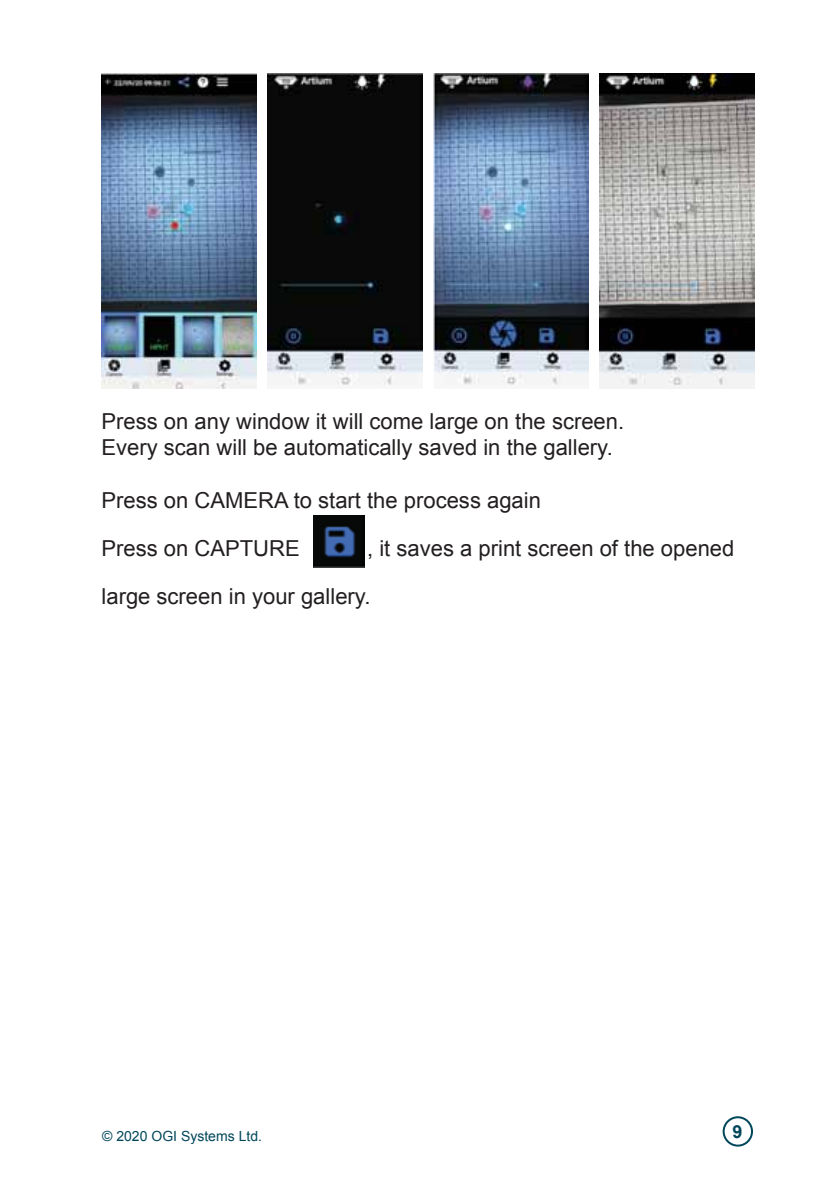
<style>
.page{position:relative;width:840px;height:1191px;background:#fff}
.page>*{position:absolute;margin:0;border:0;box-sizing:border-box;transform-origin:0 0}
.t1{font:22px/48px "Arial";color:#231f20}
.t2{font:700 18px "Arial";color:#00475b}
.t3{font:14px "Arial";color:#00475b}
</style>
<div class="page">
<div style="left:722px;top:1116px;width:30px;height:30px;border:2px solid #00475b;border-radius:14px"></div>
<img style="left:433px;top:74px;width:155px;height:311px">
<img style="left:599px;top:74px;width:154px;height:314px">
<img style="left:267px;top:74px;width:155px;height:311px">
<img style="left:102px;top:74px;width:154px;height:314px">
<img style="left:313px;top:515px;width:51px;height:52px">
<p class="t1" style="left:101px;top:408px;width:524px;line-height:26.4px">Press on any window it will come large on the screen.<br>Every scan will be automatically saved in the gallery.</p>
<p class="t1" style="left:101px;top:476px;width:440px">Press on CAMERA to start the process again<br>Press on CAPTURE</p>
<p class="t1" style="left:101px;top:524px;width:634px;text-indent:265px">, it saves a print screen of the opened large screen in your gallery.</p>
<p class="t3" style="left:102px;top:1127px;width:161px">© 2020 OGI Systems Ltd.</p>
<p class="t2" style="left:732px;top:1119px;width:12px">9</p>
</div>
